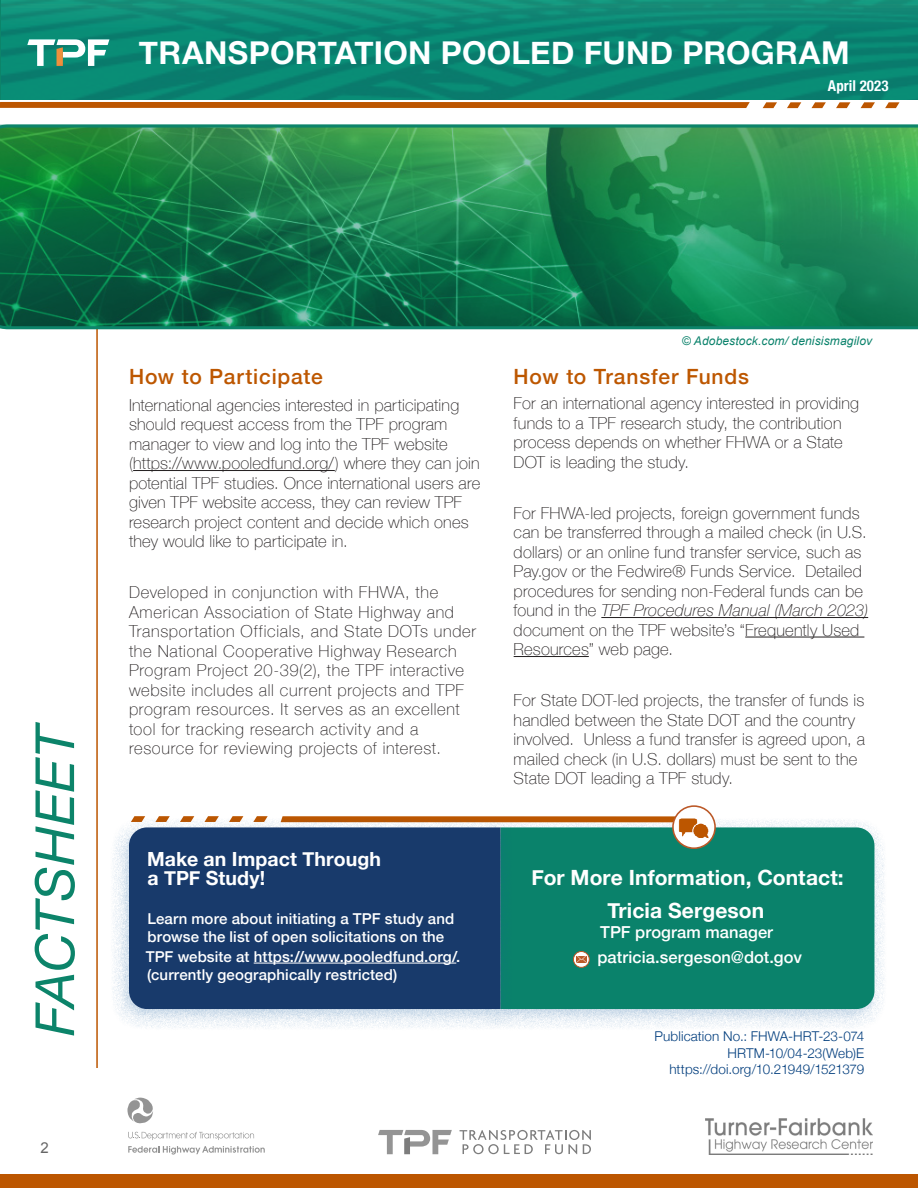
<style>
.page{position:relative;width:918px;height:1188px;background:#fff}
.page>*{position:absolute;margin:0;border:0;box-sizing:border-box;transform-origin:0 0}
.t1{font:italic 54px "Helvetica Neue";color:#0c846a}
.t2{font:700 31.5px "Helvetica Neue";letter-spacing:.01em;color:#fff}
.t3{font:700 21px "Helvetica Neue";letter-spacing:.005em;color:#fff}
.t4{font:500 21px "Helvetica Neue";letter-spacing:.04em;color:#bd5700}
.t5{font:700 19.5px/19.5px "Helvetica Neue";letter-spacing:.005em;color:#fff}
.t6{font:100 16.5px/19.5px "Helvetica Neue";letter-spacing:.015em;color:#231f20}
.t7{font:100 16.5px/19.5px "Helvetica Neue";letter-spacing:.04em;color:#231f20}
.t8{font:500 16.5px "Helvetica Neue";letter-spacing:.005em;color:#fff}
.t9{font:500 15px/18px "Helvetica Neue";letter-spacing:.01em;color:#fff}
.t10{font:700 condensed 15px "Helvetica Neue";color:#fff}
.t11{font:15px "Arial";color:#666}
.t12{font:300 13.5px "Helvetica Neue";letter-spacing:.005em;color:#013d7d}
.t13{font:italic 12px "Arial";letter-spacing:.01em;color:#0a826b}
.s1{font-style:italic}
</style>
<div class="page">
<svg style="left:0;top:102px;width:750px;height:6px;background:#bc5803"></svg>
<svg style="left:763px;top:102px;width:14px;height:6px"></svg>
<svg style="left:787px;top:102px;width:14px;height:6px"></svg>
<svg style="left:812px;top:102px;width:14px;height:6px"></svg>
<svg style="left:836px;top:102px;width:14px;height:6px"></svg>
<svg style="left:861px;top:102px;width:14px;height:6px"></svg>
<svg style="left:885px;top:102px;width:15px;height:6px"></svg>
<div style="left:0;top:1175px;width:918px;height:13px;background:#bc5600"></div>
<hr style="left:96px;top:135px;width:2px;height:933px;background:#bc5600">
<svg style="left:128px;top:1132px;width:126px;height:8px"></svg>
<svg style="left:127px;top:1097px;width:26px;height:27px"></svg>
<svg style="left:128px;top:1146px;width:137px;height:9px"></svg>
<svg style="left:460px;top:1130px;width:131px;height:24px"></svg>
<svg style="left:378px;top:1130px;width:74px;height:24px"></svg>
<img style="left:706px;top:1119px;width:167px;height:36px">
<hr style="left:601px;top:617px;width:267px;height:1px;background:#231f20">
<hr style="left:745px;top:637px;width:119px;height:1px;background:#231f20">
<hr style="left:514px;top:656px;width:75px;height:1px;background:#231f20">
<hr style="left:133px;top:470px;width:202px;height:1px;background:#231f20">
<div style="left:481px;top:817px;width:406px;height:214px;background:#175d9e;opacity:.28"></div>
<div style="left:513px;top:827px;width:361px;height:182px;background:#0a826b"></div>
<svg style="left:282px;top:816px;width:394px;height:6px"></svg>
<svg style="left:256px;top:816px;width:12px;height:1px"></svg>
<svg style="left:207px;top:816px;width:12px;height:1px"></svg>
<svg style="left:158px;top:816px;width:12px;height:1px"></svg>
<div style="left:673px;top:806px;width:42px;height:42px;background:#fff;border-radius:50%"></div>
<div style="left:672px;top:805px;width:44px;height:44px;border:2px solid #bb5827;border-radius:50%"></div>
<img style="left:679px;top:818px;width:30px;height:20px">
<svg style="left:573px;top:951px;width:16px;height:16px"></svg>
<div style="left:573px;top:951px;width:17px;height:17px;border:1px solid #bb5827;border-radius:50%"></div>
<svg style="left:577px;top:957px;width:9px;height:6px"></svg>
<div style="left:109px;top:817px;width:404px;height:214px;background:#175d9e;opacity:.28"></div>
<div style="left:129px;top:827px;width:371px;height:182px;background:#183a6b"></div>
<hr style="left:254px;top:963px;width:202px;height:1px;background:#fff">
<img style="left:2px;top:0;width:916px;height:100px">
<svg style="left:0;top:124px;width:918px;height:205px;background:#1b814f"></svg>
<h2 class="t2" style="left:139px;top:28px;width:712px">TRANSPORTATION POOLED FUND PROGRAM</h2>
<p class="t10" style="left:828px;top:73px;width:62px">April 2023</p>
<h1 class="t1" style="left:16px;top:1036px;width:316px;rotate:-90deg">FACTSHEET</h1>
<p class="t11" style="left:40px;top:1138px;width:10px">2</p>
<h1 class="t4" style="left:129px;top:359px;width:195px">How to Participate</h1>
<p class="t6" style="left:129px;top:394px;width:353px">International agencies interested in participating should request access from the TPF program manager to view and log into the TPF website (https://www.pooledfund.org/) where they can join potential TPF studies. Once international users are given TPF website access, they can review TPF research project content and decide which ones they would like to participate in.</p>
<p class="t7" style="left:129px;top:582px;width:349px">Developed in conjunction with FHWA, the American Association of State Highway and Transportation Officials, and State DOTs under the National Cooperative Highway Research Program Project 20-39(2), the TPF interactive website includes all current projects and TPF program resources. It serves as an excellent tool for tracking research activity and a resource for reviewing projects of interest.</p>
<h1 class="t5" style="left:147px;top:850px;width:235px">Make an Impact Through a TPF Study!</h1>
<p class="t9" style="left:147px;top:909px;width:308px">Learn more about initiating a TPF study and browse the list of open solicitations on the</p>
<p class="t9" style="left:146px;top:946px;width:316px">TPF website at https://www.pooledfund.org/. (currently geographically restricted)</p>
<p class="t13" style="left:682px;top:333px;width:192px">© Adobestock.com/ denisismagilov</p>
<h1 class="t4" style="left:514px;top:359px;width:237px">How to Transfer Funds</h1>
<p class="t6" style="left:514px;top:393px;width:347px">For an international agency interested in providing funds to a TPF research study, the contribution process depends on whether FHWA or a State DOT is leading the study.</p>
<p class="t6" style="left:514px;top:502px;width:356px">For FHWA-led projects, foreign government funds can be transferred through a mailed check (in U.S. dollars) or an online fund transfer service, such as Pay.gov or the Fedwire® Funds Service. Detailed procedures for sending non-Federal funds can be found in the <span class="s1">TPF Procedures Manual (March 2023) </span>document on the TPF website’s “Frequently Used Resources” web page.</p>
<p class="t6" style="left:514px;top:690px;width:353px">For State DOT-led projects, the transfer of funds is handled between the State DOT and the country involved. Unless a fund transfer is agreed upon, a mailed check (in U.S. dollars) must be sent to the State DOT leading a TPF study.</p>
<h1 class="t3" style="left:532px;top:861px;width:314px">For More Information, Contact:</h1>
<p class="t3" style="left:607px;top:894px;width:158px">Tricia Sergeson</p>
<p class="t8" style="left:600px;top:919px;width:174px">TPF program manager</p>
<p class="t8" style="left:597px;top:944px;width:206px">patricia.sergeson@dot.gov</p>
<p class="t12" style="left:655px;top:1026px;width:211px">Publication No.: FHWA-HRT-23-074</p>
<p class="t12" style="left:727px;top:1042px;width:138px">HRTM-10/04-23(Web)E</p>
<p class="t12" style="left:669px;top:1059px;width:196px">https://doi.org/10.21949/1521379</p>
</div>
